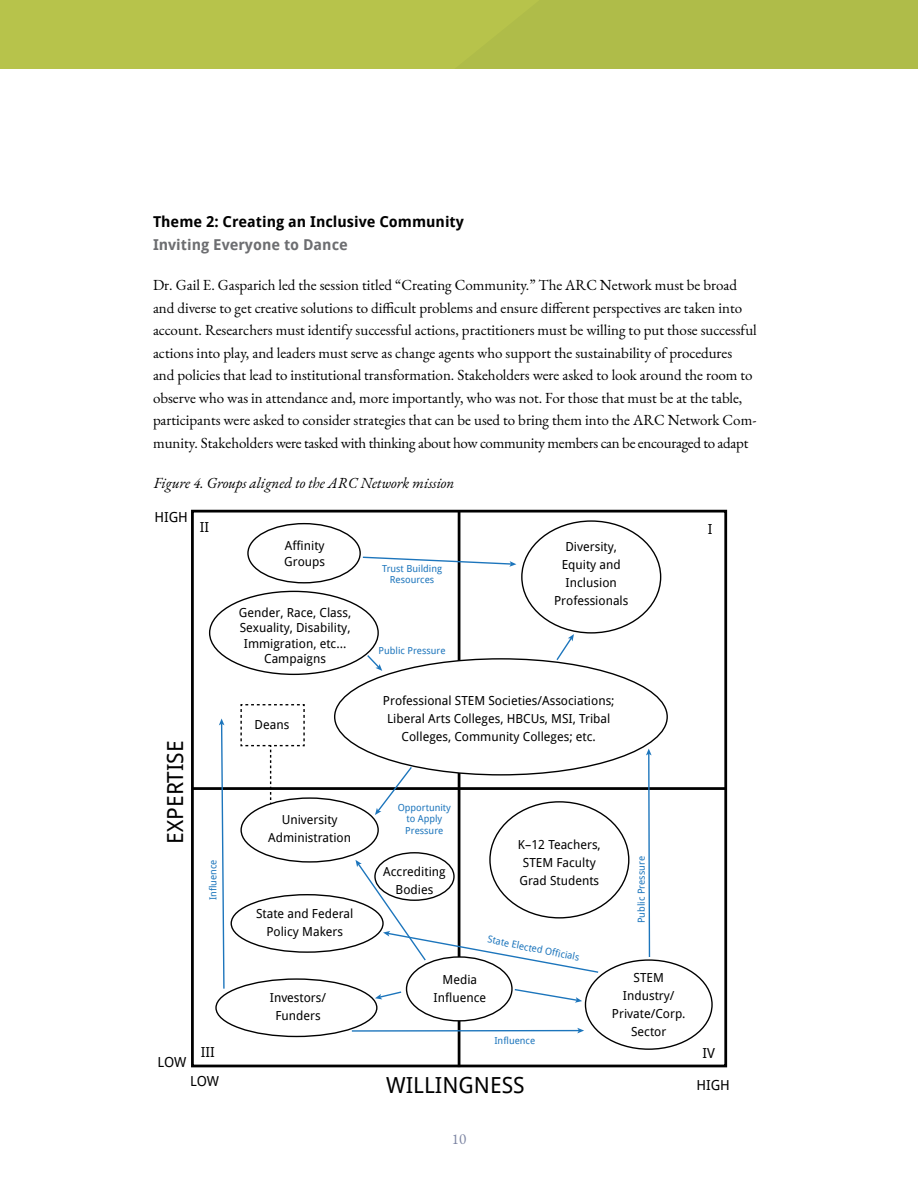
<style>
.page{position:relative;width:918px;height:1188px;background:#fff}
.page>*{position:absolute;margin:0;border:0;box-sizing:border-box;transform-origin:0 0}
.t1{font:22.2px "Droid Sans";color:#000}
.t2{font:15px/22.5px "EB Garamond";color:#000}
.t3{font:italic 15px "EB Garamond";color:#000}
.t4{font:700 15px "Droid Sans";color:#000}
.t5{font:700 15px "Droid Sans";color:#6d6e71}
.t6{font:15px "EB Garamond";color:#7d85a3}
.t7{font:13.8px "Droid Sans";color:#000}
.t8{font:12.45px/18px "Droid Sans";color:#000;text-align:center}
.t9{font:9.75px/11.1px "Droid Sans";color:#1c75bc;text-align:center}
</style>
<div class="page">
<div style="left:0;top:0;width:918px;height:68px;background:#b7c34b"></div>
<svg style="left:375px;top:853px;width:79px;height:47px"></svg>
<div style="left:215px;top:978px;width:163px;height:59px;border:1px solid #000;border-radius:50%"></div>
<hr style="left:458px;top:510px;width:2px;height:557px;background:#000">
<div style="left:407px;top:957px;width:105px;height:64px;background:#fff;border-radius:50%"></div>
<div style="left:191px;top:510px;width:536px;height:557px;border:3px solid #000"></div>
<hr style="left:192px;top:787px;width:534px;height:3px;background:#000">
<div style="left:247px;top:523px;width:114px;height:60px;border:1px solid #000;border-radius:50%"></div>
<div style="left:335px;top:659px;width:332px;height:116px;background:#fff;border-radius:50%"></div>
<svg style="left:366px;top:654px;width:16px;height:17px"></svg>
<svg style="left:362px;top:556px;width:154px;height:11px"></svg>
<svg style="left:555px;top:634px;width:19px;height:28px"></svg>
<svg style="left:219px;top:718px;width:6px;height:271px"></svg>
<svg style="left:646px;top:749px;width:6px;height:208px"></svg>
<svg style="left:514px;top:989px;width:68px;height:14px"></svg>
<svg style="left:356px;top:860px;width:244px;height:114px"></svg>
<svg style="left:375px;top:991px;width:27px;height:8px"></svg>
<hr style="left:352px;top:1030px;width:227px;height:2px;background:#1c75bc">
<svg style="left:577px;top:1028px;width:7px;height:5px"></svg>
<svg style="left:375px;top:765px;width:38px;height:50px"></svg>
<div style="left:231px;top:895px;width:152px;height:57px;background:#fff;border-radius:50%"></div>
<div style="left:231px;top:894px;width:153px;height:59px;border:1px solid #000;border-radius:50%"></div>
<svg style="left:240px;top:704px;width:65px;height:100px"></svg>
<p class="t4" style="left:153px;top:211px;width:312px">Theme 2: Creating an Inclusive Community</p>
<p class="t5" style="left:153px;top:234px;width:196px">Inviting Everyone to Dance</p>
<p class="t2" style="left:153px;top:274px;width:605px">Dr. Gail E. Gasparich led the session titled “Creating Community.” The ARC Network must be broad and diverse to get creative solutions to difficult problems and ensure different perspectives are taken into account. Researchers must identify successful actions, practitioners must be willing to put those successful actions into play, and leaders must serve as change agents who support the sustainability of procedures and policies that lead to institutional transformation. Stakeholders were asked to look around the room to observe who was in attendance and, more importantly, who was not. For those that must be at the table, participants were asked to consider strategies that can be used to bring them into the ARC Network Com&shy;munity. Stakeholders were tasked with thinking about how community members can be encouraged to adapt</p>
<p class="t3" style="left:154px;top:473px;width:302px">Figure 4. Groups aligned to the ARC Network mission</p>
<p class="t7" style="left:155px;top:507px;width:35px">HIGH</p>
<p class="t7" style="left:200px;top:517px;width:11px">II</p>
<h1 class="t1" style="left:160px;top:844px;width:105px;rotate:-90deg">EXPERTISE</h1>
<p class="t9" style="left:207px;top:900px;width:42px;rotate:-90deg">Influence</p>
<p class="t8" style="left:284px;top:538px;width:42px;line-height:15.1px;text-align:left">Affinity<br>Groups</p>
<p class="t8" style="left:239px;top:605px;width:114px;line-height:15.1px">Gender, Race, Class,<br>Sexuality, Disability,<br>Immigration, etc…<br>Campaigns</p>
<p class="t8" style="left:255px;top:715px;width:36px">Deans</p>
<p class="t8" style="left:268px;top:811px;width:85px">University<br>Administration</p>
<p class="t8" style="left:256px;top:904px;width:99px">State and Federal<br>Policy Makers</p>
<p class="t8" style="left:270px;top:988px;width:58px">Investors/<br>Funders</p>
<p class="t9" style="left:382px;top:563px;width:61px">Trust Building<br>Resources</p>
<p class="t9" style="left:379px;top:645px;width:69px">Public Pressure</p>
<p class="t8" style="left:554px;top:537px;width:76px">Diversity,<br>Equity and<br>Inclusion<br>Professionals</p>
<p class="t8" style="left:383px;top:692px;width:233px">Professional STEM Societies/Associations;<br>Liberal Arts Colleges, HBCUs, MSI, Tribal<br>Colleges, Community Colleges; etc.</p>
<p class="t9" style="left:398px;top:802px;width:55px">Opportunity to Apply<br>Pressure</p>
<p class="t8" style="left:383px;top:862px;width:64px">Accrediting<br>Bodies</p>
<p class="t8" style="left:518px;top:835px;width:84px;text-align:left">K–12 Teachers,<br>STEM Faculty<br>Grad Students</p>
<p class="t9" style="left:489px;top:933px;width:95px;rotate:11deg">State Elected Officials</p>
<p class="t9" style="left:635px;top:923px;width:69px;rotate:-90deg">Public Pressure</p>
<p class="t8" style="left:434px;top:970px;width:54px">Media<br>Influence</p>
<p class="t8" style="left:612px;top:968px;width:75px">STEM<br>Industry/<br>Private/Corp.<br>Sector</p>
<p class="t9" style="left:494px;top:1035px;width:42px">Influence</p>
<p class="t7" style="left:708px;top:520px;width:6px">I</p>
<p class="t7" style="left:157px;top:1052px;width:31px">LOW</p>
<p class="t7" style="left:201px;top:1042px;width:16px">III</p>
<p class="t7" style="left:702px;top:1043px;width:14px">IV</p>
<p class="t7" style="left:190px;top:1072px;width:31px">LOW</p>
<p class="t7" style="left:696px;top:1076px;width:35px">HIGH</p>
<h1 class="t1" style="left:386px;top:1069px;width:140px">WILLINGNESS</h1>
<p class="t6" style="left:452px;top:1129px;width:16px">10</p>
</div>
